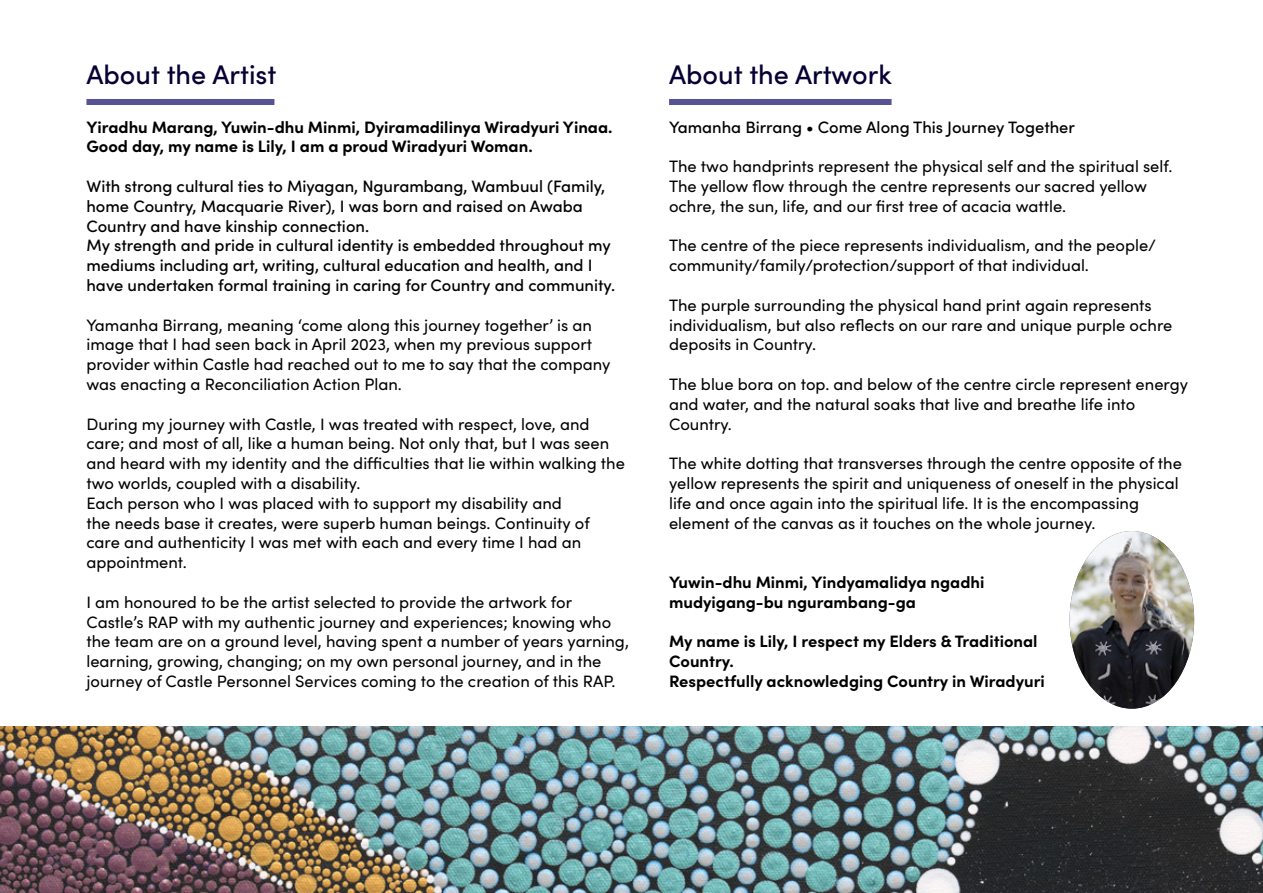
<style>
.page{position:relative;width:1263px;height:893px;background:#fff}
.page>*{position:absolute;margin:0;border:0;box-sizing:border-box;transform-origin:0 0}
.t1{font:500 27px "Sofia Pro";color:#070034}
.t2{font:16.5px/19.8px "Sofia Pro";color:#000}
.t3{font:500 16.5px/19.8px "Sofia Pro";color:#000}
.t4{font:700 16.5px/19.8px "Sofia Pro";color:#000}
</style>
<div class="page">
<div style="left:86px;top:99px;width:188px;height:6px;background:#565294"></div>
<div style="left:669px;top:99px;width:222px;height:6px;background:#565294"></div>
<img style="left:0;top:726px;width:1263px;height:167px">
<img style="left:1069px;top:531px;width:125px;height:178px">
<h1 class="t1" style="left:86px;top:55px;width:191px">About the Artist</h1>
<p class="t4" style="left:86px;top:116px;width:528px">Yiradhu Marang, Yuwin-dhu Minmi, Dyiramadilinya Wiradyuri Yinaa.<br>Good day, my name is Lily, I am a proud Wiradyuri Woman.</p>
<p class="t3" style="left:86px;top:175px;width:530px">With strong cultural ties to Miyagan, Ngurambang, Wambuul (Family, home Country, Macquarie River), I was born and raised on Awaba Country and have kinship connection.<br>My strength and pride in cultural identity is embedded throughout my mediums including art, writing, cultural education and health, and I have undertaken formal training in caring for Country and community.</p>
<p class="t2" style="left:86px;top:314px;width:525px">Yamanha Birrang, meaning ‘come along this journey together’ is an image that I had seen back in April 2023, when my previous support provider within Castle had reached out to me to say that the company was enacting a Reconciliation Action Plan.</p>
<p class="t2" style="left:86px;top:413px;width:540px">During my journey with Castle, I was treated with respect, love, and care; and most of all, like a human being. Not only that, but I was seen and heard with my identity and the difficulties that lie within walking the two worlds, coupled with a disability.<br>Each person who I was placed with to support my disability and<br>the needs base it creates, were superb human beings. Continuity of care and authenticity I was met with each and every time I had an appointment.</p>
<p class="t2" style="left:86px;top:591px;width:544px">I am honoured to be the artist selected to provide the artwork for Castle’s RAP with my authentic journey and experiences; knowing who the team are on a ground level, having spent a number of years yarning, learning, growing, changing; on my own personal journey, and in the journey of Castle Personnel Services coming to the creation of this RAP.</p>
<h1 class="t1" style="left:669px;top:55px;width:224px">About the Artwork</h1>
<p class="t3" style="left:669px;top:116px;width:407px">Yamanha Birrang • Come Along This Journey Together</p>
<p class="t2" style="left:669px;top:156px;width:505px">The two handprints represent the physical self and the spiritual self.<br>The yellow flow through the centre represents our sacred yellow ochre, the sun, life, and our first tree of acacia wattle.</p>
<p class="t2" style="left:669px;top:235px;width:489px">The centre of the piece represents individualism, and the people/ community/family/protection/support of that individual.</p>
<p class="t2" style="left:669px;top:294px;width:505px">The purple surrounding the physical hand print again represents individualism, but also reflects on our rare and unique purple ochre deposits in Country.</p>
<p class="t2" style="left:669px;top:373px;width:520px">The blue bora on top. and below of the centre circle represent energy and water, and the natural soaks that live and breathe life into<br>Country.</p>
<p class="t2" style="left:669px;top:453px;width:514px">The white dotting that transverses through the centre opposite of the yellow represents the spirit and uniqueness of oneself in the physical life and once again into the spiritual life. It is the encompassing element of the canvas as it touches on the whole journey.</p>
<p class="t4" style="left:669px;top:571px;width:317px">Yuwin-dhu Minmi, Yindyamalidya ngadhi mudyigang-bu ngurambang-ga</p>
<p class="t4" style="left:669px;top:630px;width:377px">My name is Lily, I respect my Elders &amp; Traditional<br>Country.<br>Respectfully acknowledging Country in Wiradyuri</p>
</div>
